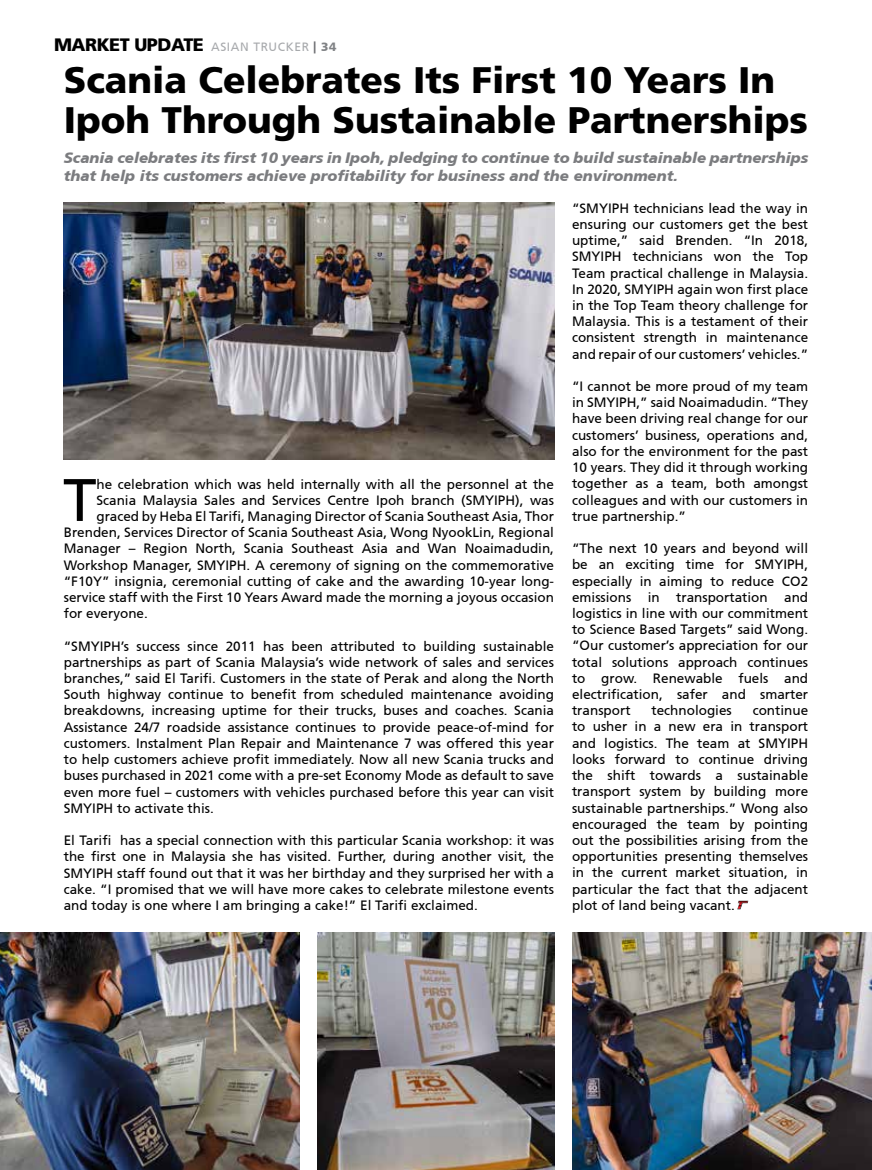
<style>
.page{position:relative;width:872px;height:1170px;background:#fff}
.page>*{position:absolute;margin:0;border:0;box-sizing:border-box;transform-origin:0 0}
.t1{font:59.85px "Frutiger CE";color:#000}
.t2{font:900 36.9px/40.5px "Frutiger";color:#000}
.t3{font:900 18px "Frutiger";letter-spacing:-.025em;color:#000}
.t4{font:italic 900 15px/18px "Frutiger CE";color:#7b7c7f}
.t5{font:13.5px/16.2px "Frutiger CE";color:#000;text-align:justify}
.s1{font-family:"Frutiger CE";font-weight:400;font-size:12px;color:#a7a9ac}
.s2{font-family:"Frutiger CE";font-size:12px;color:#6d6e71}
.s3{font-family:"Frutiger CE";font-size:12px;color:#808285}
</style>
<div class="page">
<img style="left:0;top:932px;width:300px;height:237px">
<img style="left:64px;top:202px;width:490px;height:257px">
<img style="left:572px;top:932px;width:300px;height:237px">
<img style="left:318px;top:932px;width:236px;height:237px">
<svg style="left:737px;top:900px;width:11px;height:9px"></svg>
<h3 class="t3" style="left:54px;top:34px;width:284px">MARKET UPDATE <span class="s1">ASIAN TRUCKER</span> <span class="s2">|</span> <span class="s3">34</span></h3>
<h2 class="t2" style="left:64px;top:59px;width:745px">Scania Celebrates Its First 10 Years In<br>Ipoh Through Sustainable Partnerships</h2>
<p class="t4" style="left:64px;top:149px;width:746px">Scania celebrates its first 10 years in Ipoh, pledging to continue to build sustainable partnerships that help its customers achieve profitability for business and the environment.</p>
<p class="t5" style="left:572px;top:200px;width:238px">“SMYIPH technicians lead the way in ensuring our customers get the best uptime,” said Brenden. “In 2018, SMYIPH technicians won the Top Team practical challenge in Malaysia.<br>In 2020, SMYIPH again won first place in the Top Team theory challenge for Malaysia. This is a testament of their consistent strength in maintenance and repair of our customers’ vehicles.”</p>
<p class="t5" style="left:572px;top:378px;width:238px">“I cannot be more proud of my team in SMYIPH,” said Noaimadudin. “They have been driving real change for our customers’ business, operations and, also for the environment for the past 10 years. They did it through working together as a team, both amongst colleagues and with our customers in true partnership.”</p>
<p class="t5" style="left:572px;top:540px;width:238px">“The next 10 years and beyond will be an exciting time for SMYIPH, especially in aiming to reduce CO2 emissions in transportation and logistics in line with our commitment to Science Based Targets” said Wong. “Our customer’s appreciation for our total solutions approach continues to grow. Renewable fuels and electrification, safer and smarter transport</p>
<h1 class="t1" style="left:63px;top:465px;width:35px">T</h1>
<p class="t5" style="left:96px;top:475px;width:459px">he celebration which was held internally with all the personnel at the</p>
<p class="t5" style="left:96px;top:492px;width:459px">Scania Malaysia Sales and Services Centre Ipoh branch (SMYIPH), was</p>
<p class="t5" style="left:96px;top:508px;width:459px">graced by Heba El Tarifi, Managing Director of Scania Southeast Asia, Thor</p>
<p class="t5" style="left:64px;top:524px;width:492px">Brenden, Services Director of Scania Southeast Asia, Wong NyookLin, Regional</p>
<p class="t5" style="left:64px;top:540px;width:492px">Manager – Region North, Scania Southeast Asia and Wan Noaimadudin,</p>
<p class="t5" style="left:64px;top:556px;width:492px">Workshop Manager, SMYIPH. A ceremony of signing on the commemorative</p>
<p class="t5" style="left:64px;top:573px;width:492px">“F10Y” insignia, ceremonial cutting of cake and the awarding 10-year long-</p>
<p class="t5" style="left:64px;top:589px;width:492px">service staff with the First 10 Years Award made the morning a joyous occasion</p>
<p class="t5" style="left:64px;top:605px;width:86px">for everyone.</p>
<p class="t5" style="left:64px;top:637px;width:492px">“SMYIPH’s success since 2011 has been attributed to building sustainable partnerships as part of Scania Malaysia’s wide network of sales and services branches,” said El Tarifi. Customers in the state of Perak and along the North South highway continue to benefit from scheduled maintenance avoiding breakdowns, increasing uptime for their trucks, buses and coaches. Scania Assistance 24/7 roadside assistance continues to provide peace-of-mind for customers. Instalment Plan Repair and Maintenance 7 was offered this year to help customers achieve profit immediately. Now all new Scania trucks and buses purchased in 2021 come with a pre-set Economy Mode as default to save even more fuel – customers with vehicles purchased before this year can visit SMYIPH to activate this.</p>
<p class="t5" style="left:64px;top:832px;width:492px">El Tarifi has a special connection with this particular Scania workshop: it was the first one in Malaysia she has visited. Further, during another visit, the SMYIPH staff found out that it was her birthday and they surprised her with a cake. “I promised that we will have more cakes to celebrate milestone events and today is one where I am bringing a cake!” El Tarifi exclaimed.</p>
<p class="t5" style="left:651px;top:702px;width:82px">technologies</p>
<p class="t5" style="left:572px;top:702px;width:238px;text-indent:181px">continue to usher in a new era in transport and logistics. The team at SMYIPH looks forward to continue driving the shift towards a sustainable transport system by building more sustainable partnerships.” Wong also encouraged the team by pointing out the possibilities arising from the opportunities presenting themselves in the current market situation, in particular the fact that the adjacent plot of land being vacant.</p>
</div>
